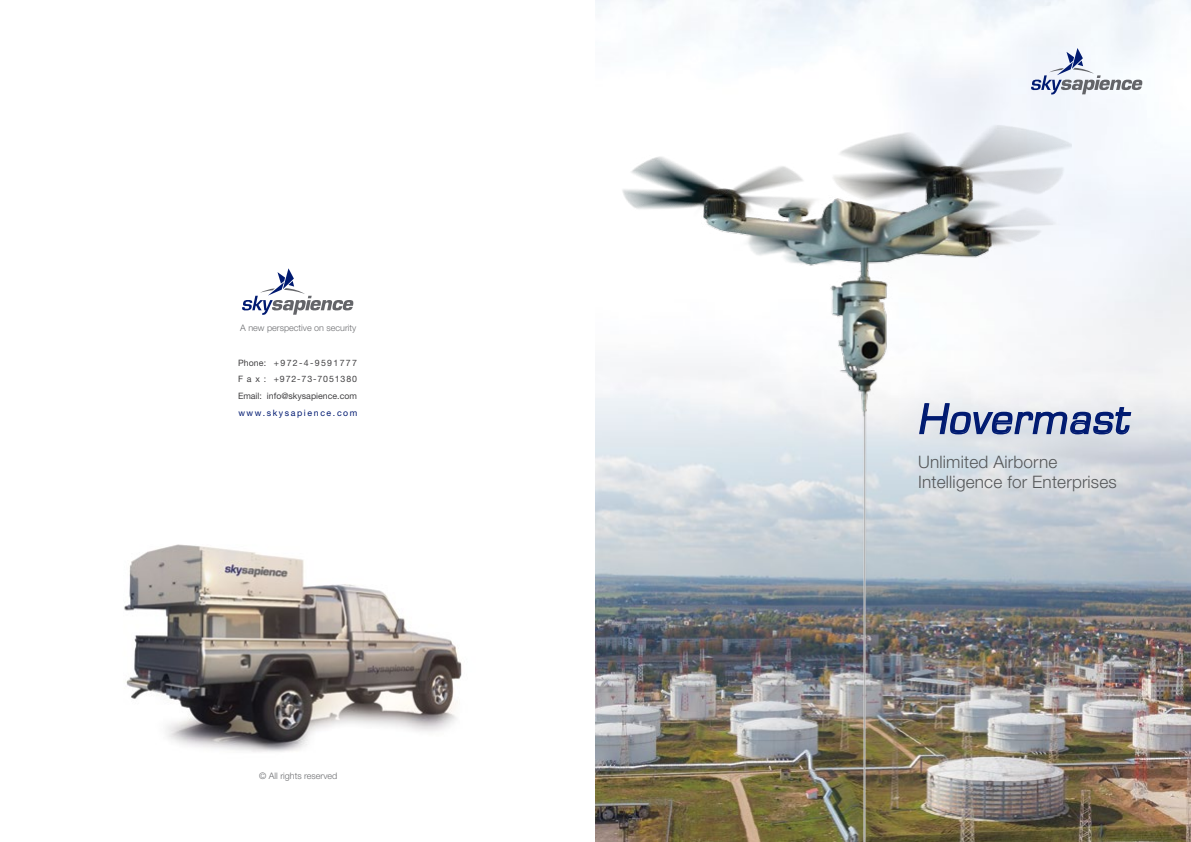
<style>
.page{position:relative;width:1191px;height:842px;background:#fff}
.page>*{position:absolute;margin:0;border:0;box-sizing:border-box;transform-origin:0 0}
.t1{font:italic 44.1px "Eurostile";color:#001a71}
.t2{font:300 17.2px/20.6px "Helvetica Neue";letter-spacing:.01em;color:#555759}
.t3{font:300 9px "Helvetica Neue";color:#6d6e71}
.t4{font:8.8px/15.6px "Helvetica Neue";letter-spacing:.01em;color:#414042}
.t5{font:8.8px/15.6px "Helvetica Neue";letter-spacing:.1em;color:#414042}
.t6{font:8.8px "Helvetica Neue";letter-spacing:.18em;color:#001a71}
</style>
<div class="page">
<img style="left:595px;top:0;width:596px;height:842px">
<img style="left:614px;top:77px;width:457px;height:765px">
<svg style="left:918px;top:402px;width:215px;height:33px;background:#adb6ce"></svg>
<svg style="left:1030px;top:48px;width:113px;height:46px"></svg>
<svg style="left:242px;top:268px;width:112px;height:47px"></svg>
<img style="left:124px;top:544px;width:338px;height:208px">
<p class="t3" style="left:240px;top:322px;width:118px">A new perspective on security</p>
<p class="t4" style="left:238px;top:355px;width:30px">Phone:<br>Fax:</p>
<p class="t5" style="left:274px;top:355px;width:85px">+972-4-9591777 +972-73-7051380</p>
<p class="t4" style="left:238px;top:388px;width:121px">Email: info@skysapience.com</p>
<p class="t6" style="left:238px;top:408px;width:121px">www.skysapience.com</p>
<p class="t3" style="left:259px;top:770px;width:80px">© All rights reserved</p>
<h1 class="t1" style="left:917px;top:395px;width:220px">Hovermast</h1>
<p class="t2" style="left:918px;top:451px;width:200px">Unlimited Airborne<br>Intelligence for Enterprises</p>
</div>
